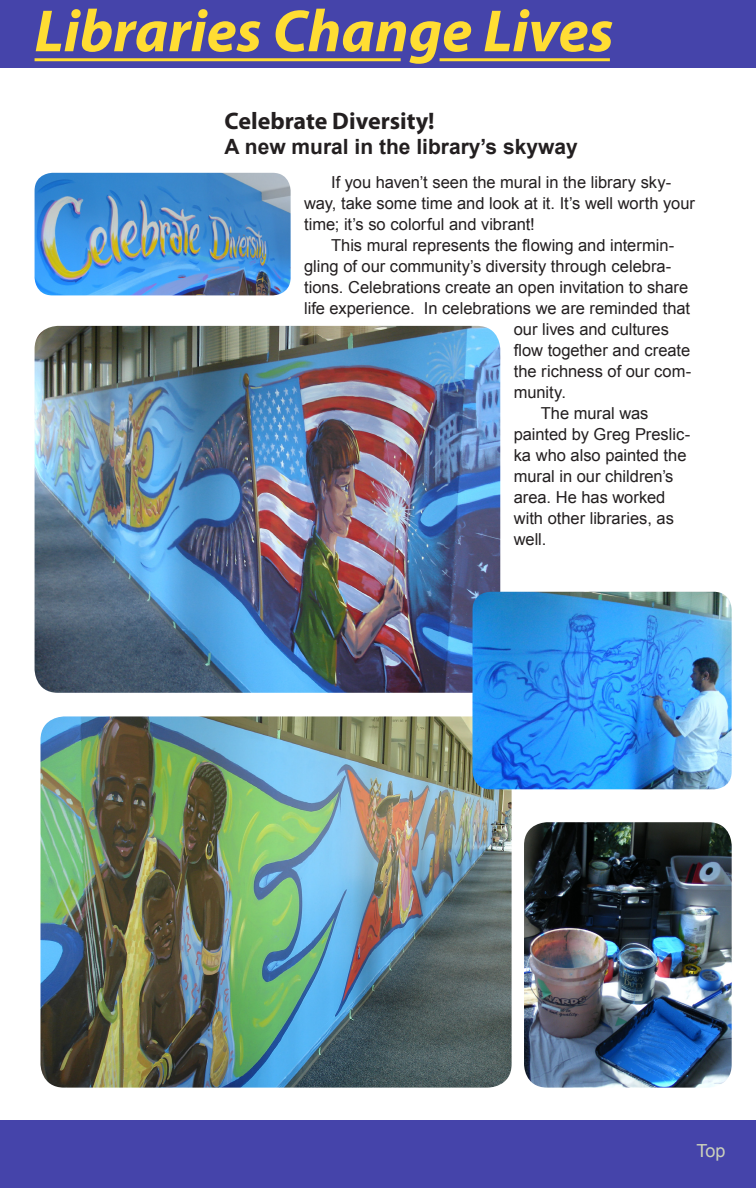
<style>
.page{position:relative;width:756px;height:1188px;background:#fff}
.page>*{position:absolute;margin:0;border:0;box-sizing:border-box;transform-origin:0 0}
.enewsletter_headline{font:italic 700 60px "Myriad Pro";color:#fd3}
.Newsletter_Headline{font:700 24px "Myriad Pro";color:#231f20}
.Newsletter_sub-headl{font:700 21px "Arial";color:#231f20}
.t1{font:18px "Arial";color:#ccd2bb}
.Newsletter_Paragraph{font:16.5px/21px "Arial";color:#231f20}
</style>
<div class="page">
<div style="left:0;top:1120px;width:756px;height:68px;background:#4544aa"></div>
<div style="left:0;top:0;width:756px;height:68px;background:#4544aa"></div>
<hr style="left:35px;top:58px;width:366px;height:3px;background:#fd3">
<hr style="left:440px;top:58px;width:170px;height:3px;background:#fd3">
<img style="left:35px;top:173px;width:256px;height:122px">
<img style="left:35px;top:326px;width:465px;height:367px">
<img style="left:41px;top:716px;width:471px;height:372px">
<img style="left:524px;top:822px;width:208px;height:266px">
<img style="left:472px;top:592px;width:260px;height:197px">
<p class="enewsletter_headline" style="left:35px;top:-8px;width:581px">Libraries Change Lives</p>
<p class="Newsletter_Headline" style="left:225px;top:105px;width:212px">Celebrate Diversity!</p>
<p class="Newsletter_sub-headl" style="left:225px;top:133px;width:355px">A new mural in the library’s skyway</p>
<p class="Newsletter_Paragraph" style="left:304px;top:172px;width:392px;text-indent:27px">If you haven’t seen the mural in the library sky&shy;way, take some time and look at it. It’s well worth your time; it’s so colorful and vibrant!</p>
<p class="Newsletter_Paragraph" style="left:331px;top:235px;width:345px">This mural represents the flowing and intermin-</p>
<p class="Newsletter_Paragraph" style="left:304px;top:256px;width:369px">gling of our community’s diversity through celebra-</p>
<p class="Newsletter_Paragraph" style="left:304px;top:277px;width:386px">tions. Celebrations create an open invitation to share</p>
<p class="Newsletter_Paragraph" style="left:304px;top:298px;width:387px">life experience. In celebrations we are reminded that</p>
<p class="Newsletter_Paragraph" style="left:514px;top:319px;width:157px">our lives and cultures</p>
<p class="Newsletter_Paragraph" style="left:514px;top:340px;width:178px">flow together and create</p>
<p class="Newsletter_Paragraph" style="left:514px;top:361px;width:179px">the richness of our com-</p>
<p class="Newsletter_Paragraph" style="left:514px;top:382px;width:54px">munity.</p>
<p class="Newsletter_Paragraph" style="left:514px;top:403px;width:178px;text-indent:27px">The mural was painted by Greg Preslic&shy;ka who also painted the mural in our children’s area. He has worked with other libraries, as well.</p>
<p class="t1" style="left:697px;top:1138px;width:31px">Top</p>
</div>
